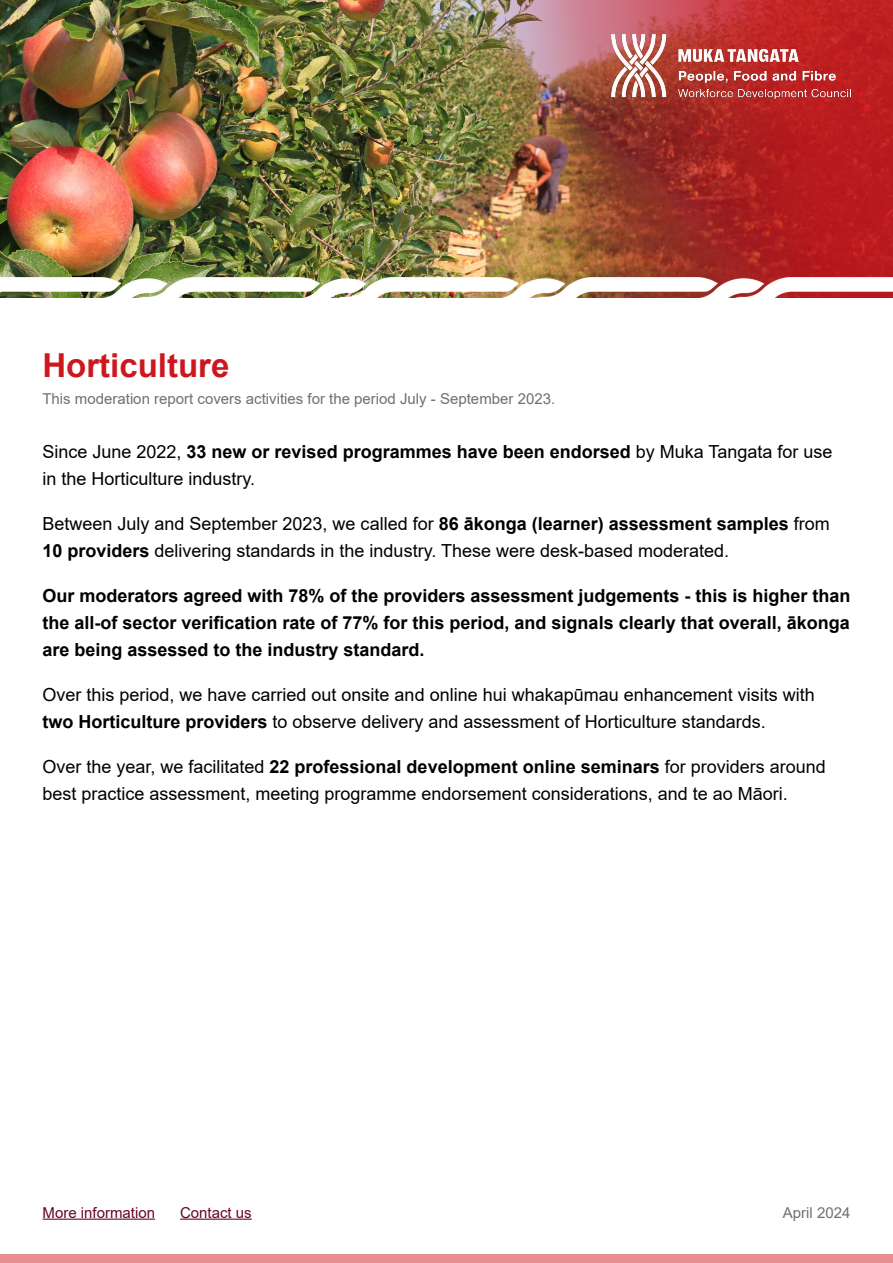
<style>
.page{position:relative;width:893px;height:1263px;background:#fff}
.page>*{position:absolute;margin:0;border:0;box-sizing:border-box;transform-origin:0 0}
.t1{font:700 33px "Arial";color:#cd171e}
.t2{font:18px/27px "Arial";color:#000}
.t3{font:700 18px/27px "Arial";color:#000;text-align:justify}
.t4{font:15px "Arial";color:#6f7073}
.t5{font:15px "Arial";color:#650726}
.s1{font-weight:700}
</style>
<div class="page">
<img style="left:0;top:0;width:893px;height:298px">
<img style="left:611px;top:35px;width:239px;height:64px">
<div style="left:0;top:1254px;width:893px;height:9px;background:#e68e91"></div>
<hr style="left:43px;top:1218px;width:112px;height:2px;background:#650726">
<hr style="left:180px;top:1218px;width:72px;height:2px;background:#650726">
<h1 class="t1" style="left:42px;top:342px;width:189px">Horticulture</h1>
<p class="t4" style="left:42px;top:388px;width:514px">This moderation report covers activities for the period July - September 2023.</p>
<p class="t2" style="left:42px;top:438px;width:792px">Since June 2022, <span class="s1">33 new or revised programmes have been endorsed</span> by Muka Tangata for use in the Horticulture industry.</p>
<p class="t2" style="left:42px;top:510px;width:789px">Between July and September 2023, we called for <span class="s1">86 ākonga (learner) assessment samples</span> from<br><span class="s1">10 providers</span> delivering standards in the industry. These were desk-based moderated.</p>
<p class="t3" style="left:42px;top:582px;width:809px">Our moderators agreed with 78% of the providers assessment judgements - this is higher than the all-of sector verification rate of 77% for this period, and signals clearly that overall, ākonga are being assessed to the industry standard.</p>
<p class="t2" style="left:42px;top:681px;width:774px">Over this period, we have carried out onsite and online hui whakapūmau enhancement visits with <span class="s1">two Horticulture providers</span> to observe delivery and assessment of Horticulture standards.</p>
<p class="t2" style="left:42px;top:753px;width:785px">Over the year, we facilitated <span class="s1">22 professional development online seminars</span> for providers around best practice assessment, meeting programme endorsement considerations, and te ao Māori.</p>
<p class="t5" style="left:43px;top:1202px;width:114px">More information</p>
<p class="t5" style="left:180px;top:1202px;width:73px">Contact us</p>
<p class="t4" style="left:783px;top:1202px;width:69px">April 2024</p>
</div>
